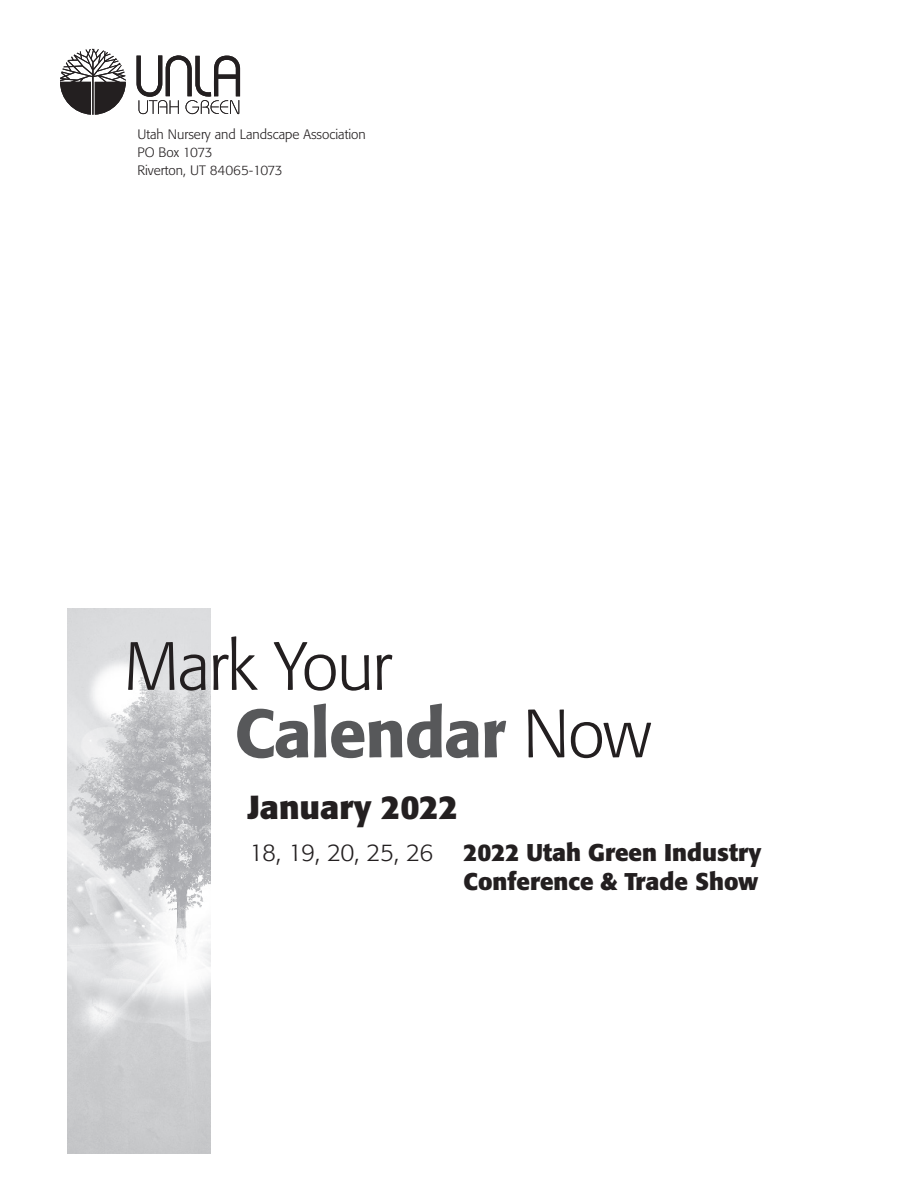
<style>
.page{position:relative;width:918px;height:1188px;background:#fff}
.page>*{position:absolute;margin:0;border:0;box-sizing:border-box;transform-origin:0 0}
.t1{font:300 67.5px/67.5px "Formata";letter-spacing:-.02em;color:#231f20}
.t2{font:700 33px "Formata";color:#231f20}
.t3{font:700 24px/28.8px "Formata";color:#231f20;text-align:right}
.t4{font:300 13.5px/18px "Formata";color:#231f20}
.s1{font-weight:500;color:#57585a}
.s2{font-weight:300}
</style>
<div class="page">
<svg style="left:60px;top:48px;width:181px;height:67px"></svg>
<img style="left:68px;top:608px;width:142px;height:546px">
<p class="t4" style="left:137px;top:125px;width:230px">Utah Nursery and Landscape Association<br>PO Box 1073<br>Riverton, UT 84065-1073</p>
<h1 class="t1" style="left:234px;top:633px;width:418px;text-indent:-110px">Mark Your<br><span class="s1">Calendar</span> Now</h1>
<h2 class="t2" style="left:248px;top:787px;width:212px">January 2022</h2>
<h3 class="t3" style="left:249px;top:838px;width:514px"><span class="s2">18, 19, 20, 25, 26</span> 2022 Utah Green Industry<br>Conference &amp; Trade Show</h3>
</div>
